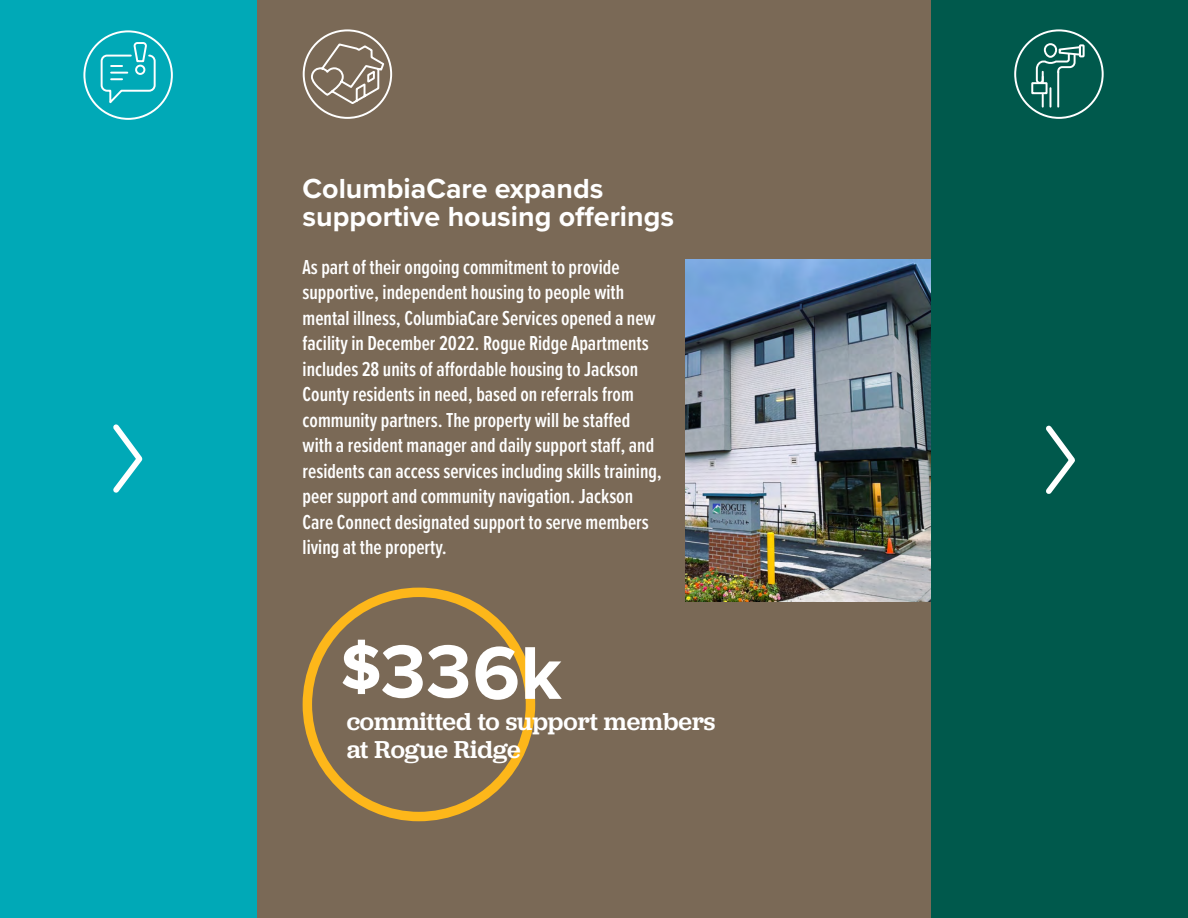
<style>
.page{position:relative;width:1188px;height:918px;background:#fff}
.page>*{position:absolute;margin:0;border:0;box-sizing:border-box;transform-origin:0 0}
.t1{font:700 77.55px "Proxima Nova";color:#fff}
.t2{font:700 28.65px/28.7px "Proxima Nova";color:#fff}
.t3{font:500 25.5px/28.5px "Jubilat";color:#fff}
.t4{font:600 21px/25.5px "Proxima Nova Ex Cn";color:#fff}
</style>
<div class="page">
<div style="left:256px;top:0;width:705px;height:918px;background:#7a6956"></div>
<div style="left:0;top:0;width:256px;height:918px;background:#00a9b7"></div>
<svg style="left:113px;top:424px;width:30px;height:69px"></svg>
<div style="left:303px;top:588px;width:232px;height:233px;border:9px solid #fdb71a;border-radius:50%"></div>
<div style="left:83px;top:30px;width:90px;height:90px;border:2px solid #fff;border-radius:50%"></div>
<svg style="left:101px;top:42px;width:54px;height:61px"></svg>
<svg style="left:310px;top:42px;width:76px;height:63px"></svg>
<div style="left:303px;top:29px;width:89px;height:90px;border:2px solid #fff;border-radius:50%"></div>
<img style="left:685px;top:259px;width:247px;height:343px">
<div style="left:932px;top:0;width:256px;height:918px;background:#00594c"></div>
<svg style="left:1046px;top:425px;width:29px;height:69px"></svg>
<div style="left:1014px;top:29px;width:90px;height:90px;border:2px solid #fff;border-radius:50%"></div>
<div style="left:1044px;top:43px;width:13px;height:15px;border:2px solid #fff;border-radius:50%"></div>
<svg style="left:1035px;top:45px;width:47px;height:62px"></svg>
<div style="left:1079px;top:44px;width:6px;height:13px;border:2px solid #fff"></div>
<div style="left:1031px;top:82px;width:17px;height:12px;border:2px solid #fff"></div>
<h2 class="t2" style="left:303px;top:173px;width:373px">ColumbiaCare expands supportive housing offerings</h2>
<p class="t4" style="left:303px;top:254px;width:361px">As part of their ongoing commitment to provide supportive, independent housing to people with mental illness, ColumbiaCare Services opened a new facility in December 2022. Rogue Ridge Apartments includes 28 units of affordable housing to Jackson County residents in need, based on referrals from community partners. The property will be staffed with a resident manager and daily support staff, and residents can access services including skills training, peer support and community navigation. Jackson Care Connect designated support to serve members living at the property.</p>
<h1 class="t1" style="left:341px;top:605px;width:222px">$336k</h1>
<p class="t3" style="left:347px;top:706px;width:370px">committed to support members at Rogue Ridge</p>
</div>
